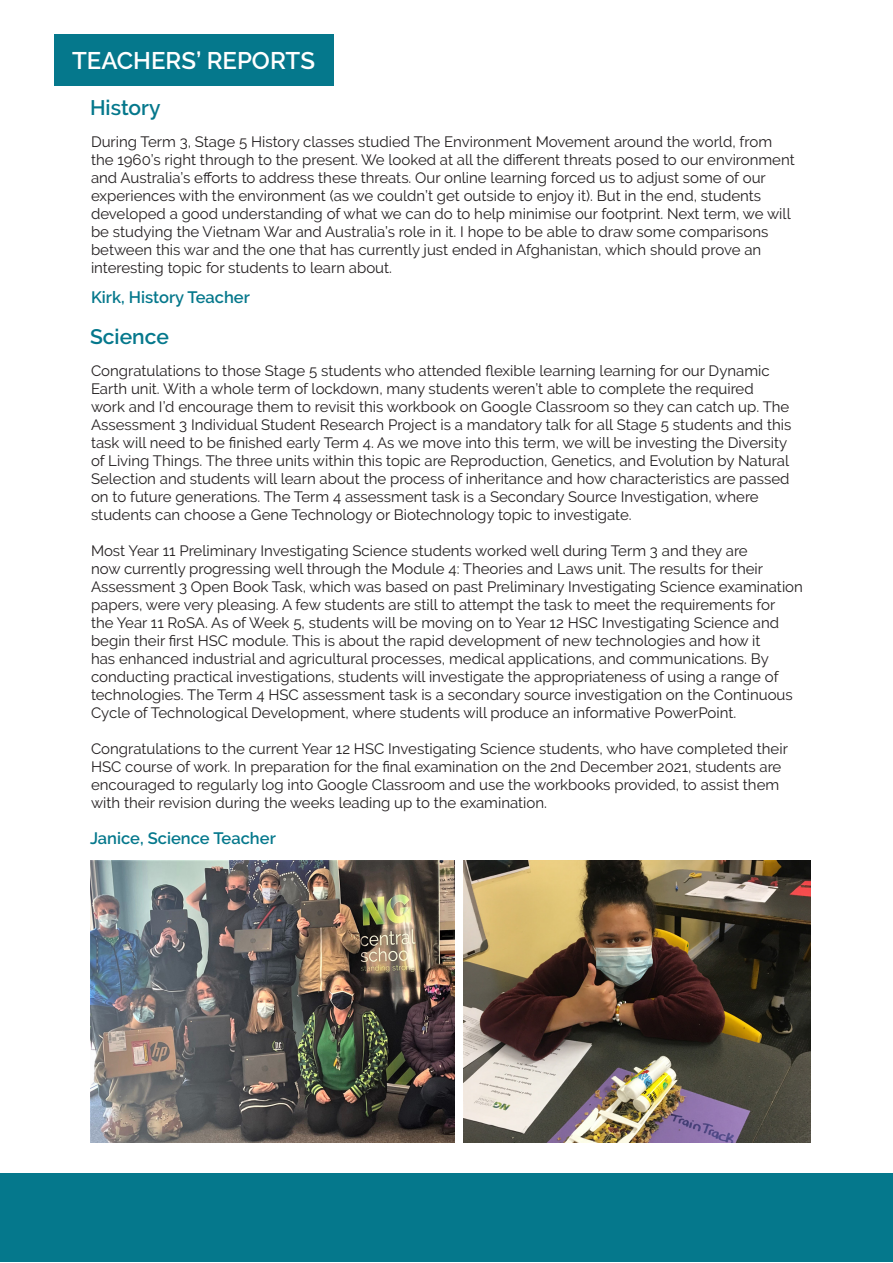
<style>
.page{position:relative;width:893px;height:1263px;background:#fff}
.page>*{position:absolute;margin:0;border:0;box-sizing:border-box;transform-origin:0 0}
.t1{font:600 24px "Raleway";color:#fff}
.t2{font:600 21px "Raleway";color:#05788c}
.t3{font:600 16.5px "Raleway";color:#05788c}
.t4{font:15px/18px "Raleway";color:#231f20}
</style>
<div class="page">
<div style="left:0;top:1174px;width:892px;height:88px;background:#05788c"></div>
<div style="left:54px;top:35px;width:280px;height:51px;background:#05788c"></div>
<img style="left:90px;top:860px;width:365px;height:282px">
<img style="left:464px;top:860px;width:346px;height:282px">
<p class="t1" style="left:72px;top:47px;width:244px">TEACHERS’ REPORTS</p>
<p class="t2" style="left:90px;top:96px;width:72px">History</p>
<p class="t4" style="left:91px;top:133px;width:705px">During Term 3, Stage 5 History classes studied The Environment Movement around the world, from the 1960’s right through to the present. We looked at all the different threats posed to our environment and Australia’s efforts to address these threats. Our online learning forced us to adjust some of our experiences with the environment (as we couldn’t get outside to enjoy it). But in the end, students developed a good understanding of what we can do to help minimise our footprint. Next term, we will be studying the Vietnam War and Australia’s role in it. I hope to be able to draw some comparisons between this war and the one that has currently just ended in Afghanistan, which should prove an interesting topic for students to learn about.</p>
<p class="t3" style="left:91px;top:287px;width:160px">Kirk, History Teacher</p>
<p class="t2" style="left:90px;top:325px;width:80px">Science</p>
<p class="t4" style="left:91px;top:361px;width:702px">Congratulations to those Stage 5 students who attended flexible learning learning for our Dynamic Earth unit. With a whole term of lockdown, many students weren’t able to complete the required work and I’d encourage them to revisit this workbook on Google Classroom so they can catch up. The Assessment 3 Individual Student Research Project is a mandatory talk for all Stage 5 students and this task will need to be finished early Term 4. As we move into this term, we will be investing the Diversity of Living Things. The three units within this topic are Reproduction, Genetics, and Evolution by Natural Selection and students will learn about the process of inheritance and how characteristics are passed on to future generations. The Term 4 assessment task is a Secondary Source Investigation, where students can choose a Gene Technology or Biotechnology topic to investigate.</p>
<p class="t4" style="left:91px;top:541px;width:713px">Most Year 11 Preliminary Investigating Science students worked well during Term 3 and they are<br>now currently progressing well through the Module 4: Theories and Laws unit. The results for their Assessment 3 Open Book Task, which was based on past Preliminary Investigating Science examination papers, were very pleasing. A few students are still to attempt the task to meet the requirements for<br>the Year 11 RoSA. As of Week 5, students will be moving on to Year 12 HSC Investigating Science and begin their first HSC module. This is about the rapid development of new technologies and how it<br>has enhanced industrial and agricultural processes, medical applications, and communications. By conducting practical investigations, students will investigate the appropriateness of using a range of technologies. The Term 4 HSC assessment task is a secondary source investigation on the Continuous Cycle of Technological Development, where students will produce an informative PowerPoint.</p>
<p class="t4" style="left:91px;top:739px;width:698px">Congratulations to the current Year 12 HSC Investigating Science students, who have completed their HSC course of work. In preparation for the final examination on the 2nd December 2021, students are encouraged to regularly log into Google Classroom and use the workbooks provided, to assist them with their revision during the weeks leading up to the examination.</p>
<p class="t3" style="left:90px;top:828px;width:187px">Janice, Science Teacher</p>
</div>
